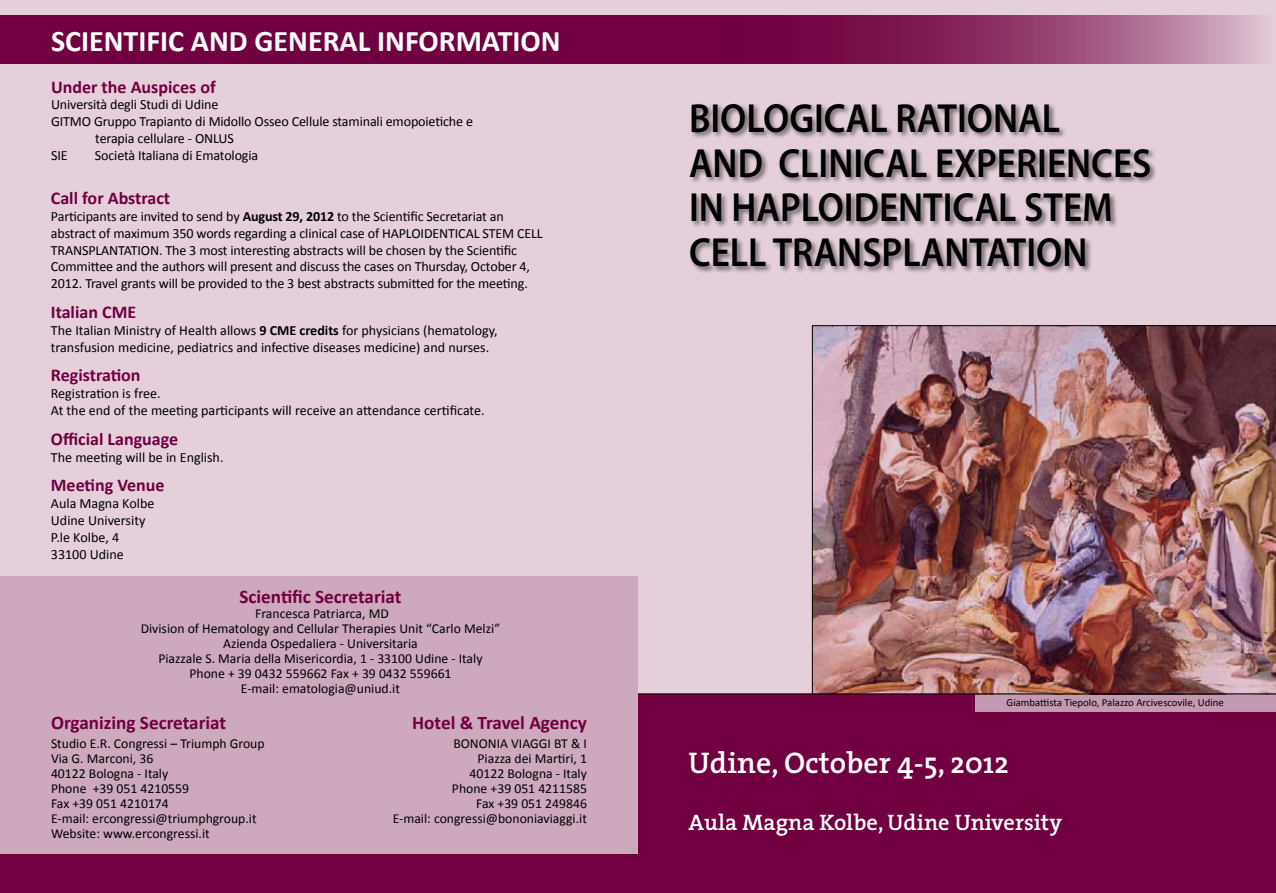
<style>
.page{position:relative;width:1276px;height:893px;background:#fff}
.page>*{position:absolute;margin:0;border:0;box-sizing:border-box;transform-origin:0 0}
.t1{font:600 40.8px/44.5px "Myriad Pro";color:#000;scale:.91 1}
.t2{font:700 30px "Calibri";color:#fff}
.t3{font:600 30px "The Serif";color:#fff}
.t4{font:600 22.5px "The Serif";color:#fff}
.t5{font:700 19.2px "Calibri";color:#700040}
.t6{font:700 18px "Calibri";color:#700040}
.t7{font:14.1px/17px "Calibri";letter-spacing:-.01em;color:#000}
.t8{font:13.65px/15px "Calibri";color:#000;text-align:center}
.t9{font:10.8px "Calibri";color:#000}
.s1{font-weight:700}
</style>
<div class="page">
<div style="left:638px;top:712px;width:638px;height:181px;background:#700040"></div>
<img style="left:638px;top:0;width:638px;height:713px">
<svg style="left:638px;top:15px;width:638px;height:49px;background:#903a6b"></svg>
<div style="left:0;top:0;width:638px;height:893px;background:#e4cfdb"></div>
<div style="left:0;top:576px;width:638px;height:317px;background:#cea8bd"></div>
<div style="left:0;top:15px;width:638px;height:49px;background:#700040"></div>
<div style="left:0;top:855px;width:638px;height:38px;background:#700040"></div>
<div style="left:638px;top:694px;width:336px;height:32px;background:#700040"></div>
<svg style="left:974px;top:694px;width:302px;height:18px;background:#bc92a9"></svg>
<div style="left:689px;top:103px;width:468px;height:171px;background:#000;opacity:.5"></div>
<hr style="left:812px;top:325px;width:1px;height:369px;background:#000">
<hr style="left:812px;top:325px;width:464px;height:1px;background:#000">
<hr style="left:638px;top:693px;width:638px;height:1px;background:#000">
<h2 class="t2" style="left:51px;top:22px;width:511px">SCIENTIFIC AND GENERAL INFORMATION</h2>
<p class="t6" style="left:51px;top:75px;width:166px">Under the Auspices of</p>
<p class="t7" style="left:51px;top:96px;width:169px">Università degli Studi di Udine</p>
<p class="t7" style="left:51px;top:113px;width:423px">GITMO Gruppo Trapianto di Midollo Osseo Cellule staminali emopoietiche e</p>
<p class="t7" style="left:95px;top:130px;width:140px">terapia cellulare - ONLUS</p>
<p class="t7" style="left:51px;top:147px;width:18px">SIE</p>
<p class="t7" style="left:95px;top:147px;width:165px">Società Italiana di Ematologia</p>
<p class="t6" style="left:51px;top:186px;width:121px">Call for Abstract</p>
<p class="t7" style="left:51px;top:208px;width:493px">Participants are invited to send by <span class="s1">August 29, 2012</span> to the Scientific Secretariat an abstract of maximum 350 words regarding a clinical case of HAPLOIDENTICAL STEM CELL TRANSPLANTATION. The 3 most interesting abstracts will be chosen by the Scientific Committee and the authors will present and discuss the cases on Thursday, October 4, 2012. Travel grants will be provided to the 3 best abstracts submitted for the meeting.</p>
<p class="t6" style="left:51px;top:300px;width:87px">Italian CME</p>
<p class="t7" style="left:51px;top:322px;width:448px">The Italian Ministry of Health allows <span class="s1">9 CME credits</span> for physicians (hematology, transfusion medicine, pediatrics and infective diseases medicine) and nurses.</p>
<p class="t6" style="left:51px;top:364px;width:91px">Registration</p>
<p class="t7" style="left:51px;top:385px;width:435px">Registration is free.<br>At the end of the meeting participants will receive an attendance certificate.</p>
<p class="t6" style="left:51px;top:427px;width:129px">Official Language</p>
<p class="t7" style="left:51px;top:448px;width:174px">The meeting will be in English.</p>
<p class="t6" style="left:51px;top:474px;width:115px">Meeting Venue</p>
<p class="t7" style="left:51px;top:495px;width:105px">Aula Magna Kolbe<br>Udine University<br>P.le Kolbe, 4<br>33100 Udine</p>
<h3 class="t5" style="left:239px;top:585px;width:164px">Scientific Secretariat</h3>
<p class="t8" style="left:141px;top:606px;width:361px">Francesca Patriarca, MD<br>Division of Hematology and Cellular Therapies Unit “Carlo Melzi” Azienda Ospedaliera - Universitaria<br>Piazzale S. Maria della Misericordia, 1 - 33100 Udine - Italy Phone + 39 0432 559662 Fax + 39 0432 559661<br>E-mail: ematologia@uniud.it</p>
<h3 class="t5" style="left:51px;top:710px;width:177px">Organizing Secretariat</h3>
<p class="t8" style="left:51px;top:736px;width:215px;text-align:left">Studio E.R. Congressi – Triumph Group<br>Via G. Marconi, 36<br>40122 Bologna - Italy<br>Phone +39 051 4210559<br>Fax +39 051 4210174<br>E-mail: ercongressi@triumphgroup.it<br>Website: www.ercongressi.it</p>
<h3 class="t5" style="left:412px;top:710px;width:176px">Hotel &amp; Travel Agency</h3>
<p class="t8" style="left:393px;top:736px;width:196px;text-align:right">BONONIA VIAGGI BT &amp; I<br>Piazza dei Martiri, 1<br>40122 Bologna - Italy<br>Phone +39 051 4211585<br>Fax +39 051 249846<br>E-mail: congressi@bononiaviaggi.it</p>
<h1 class="t1" style="left:689px;top:95px;width:509px">BIOLOGICAL RATIONAL<br>AND CLINICAL EXPERIENCES<br>IN HAPLOIDENTICAL STEM<br>CELL TRANSPLANTATION</h1>
<p class="t9" style="left:1006px;top:695px;width:219px">Giambattista Tiepolo, Palazzo Arcivescovile, Udine</p>
<h2 class="t3" style="left:688px;top:738px;width:322px">Udine, October 4-5, 2012</h2>
<h3 class="t4" style="left:688px;top:804px;width:375px">Aula Magna Kolbe, Udine University</h3>
</div>
